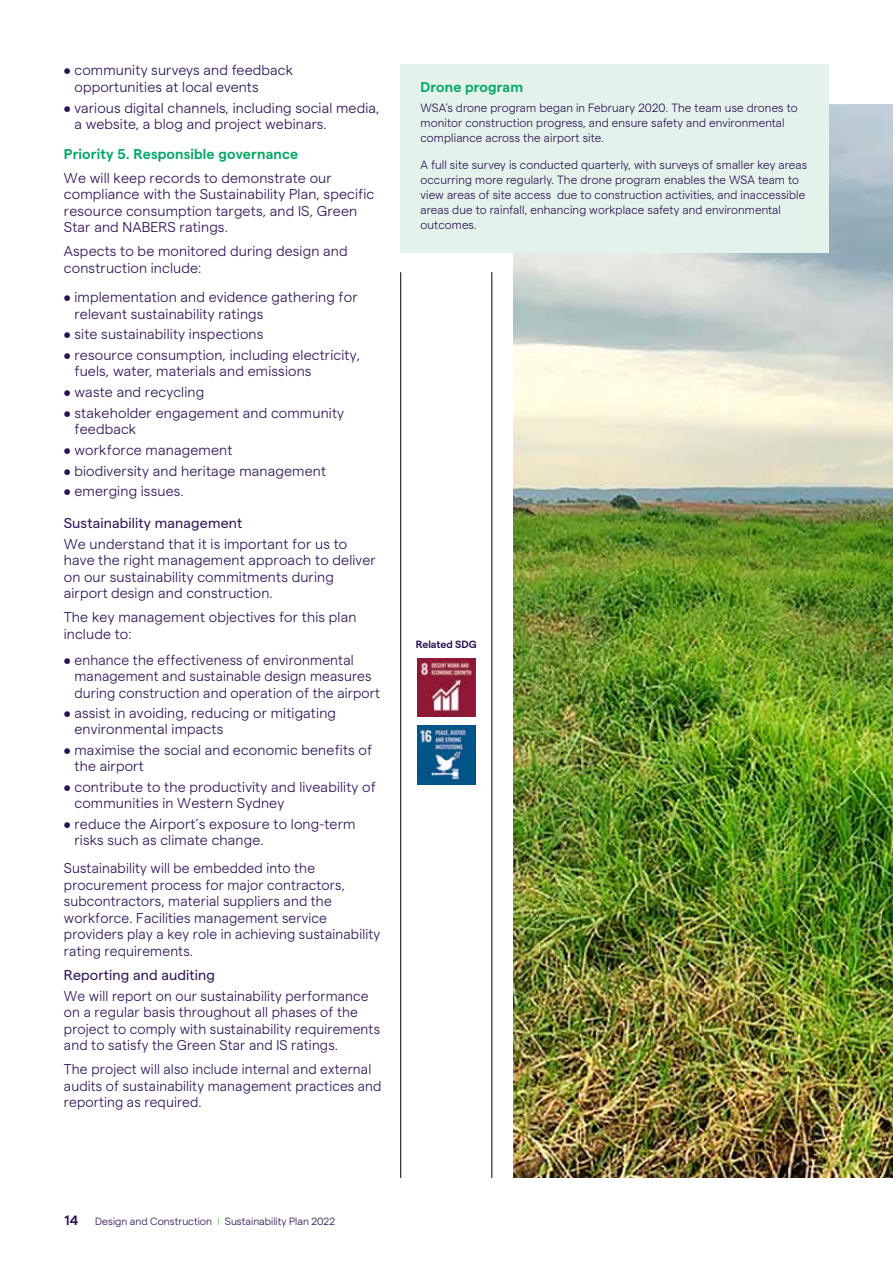
<style>
.page{position:relative;width:893px;height:1263px;background:#fff}
.page>*{position:absolute;margin:0;border:0;box-sizing:border-box;transform-origin:0 0}
.t1{font:300 14.25px/16.5px "Matter";letter-spacing:.01em;color:#2b1054}
.t2{font:14.25px "Matter";letter-spacing:.01em;color:#2b1054}
.t3{font:600 14.25px "Matter";letter-spacing:.01em;color:#00a766}
.t4{font:600 13.5px "Matter";color:#2b1054}
.t5{font:300 12px/15px "Matter";letter-spacing:.01em;color:#2b1054}
.t6{font:300 10.5px "Matter";color:#2b1054}
.t7{font:600 10.5px "Matter";color:#2b1054}
.s1{color:#65bd60}
</style>
<div class="page">
<img style="left:514px;top:104px;width:379px;height:1074px">
<hr style="left:400px;top:272px;width:1px;height:906px;background:#000">
<hr style="left:492px;top:272px;width:1px;height:906px;background:#000">
<div style="left:400px;top:64px;width:429px;height:189px;background:#e3f2ea"></div>
<img style="left:417px;top:658px;width:59px;height:59px">
<img style="left:417px;top:725px;width:59px;height:59px">
<p class="t1" style="left:74px;top:61px;width:220px;text-indent:-11px">• community surveys and feedback opportunities at local events</p>
<p class="t1" style="left:74px;top:98px;width:307px;text-indent:-11px">• various digital channels, including social media, a website, a blog and project webinars.</p>
<p class="t3" style="left:64px;top:143px;width:236px">Priority 5. Responsible governance</p>
<p class="t1" style="left:64px;top:168px;width:312px">We will keep records to demonstrate our compliance with the Sustainability Plan, specific resource consumption targets, and IS, Green Star and NABERS ratings.</p>
<p class="t1" style="left:64px;top:242px;width:285px">Aspects to be monitored during design and construction include:</p>
<p class="t1" style="left:74px;top:288px;width:285px;text-indent:-11px">• implementation and evidence gathering for relevant sustainability ratings</p>
<p class="t1" style="left:64px;top:325px;width:201px">• site sustainability inspections</p>
<p class="t1" style="left:74px;top:346px;width:287px;text-indent:-11px">• resource consumption, including electricity, fuels, water, materials and emissions</p>
<p class="t1" style="left:64px;top:383px;width:142px">• waste and recycling</p>
<p class="t1" style="left:74px;top:404px;width:271px;text-indent:-11px">• stakeholder engagement and community feedback</p>
<p class="t1" style="left:64px;top:440px;width:170px">• workforce management</p>
<p class="t1" style="left:64px;top:461px;width:264px">• biodiversity and heritage management</p>
<p class="t1" style="left:64px;top:482px;width:122px">• emerging issues.</p>
<p class="t2" style="left:64px;top:512px;width:180px">Sustainability management</p>
<p class="t1" style="left:64px;top:534px;width:314px">We understand that it is important for us to have the right management approach to deliver on our sustainability commitments during airport design and construction.</p>
<p class="t1" style="left:64px;top:608px;width:294px">The key management objectives for this plan include to:</p>
<p class="t1" style="left:74px;top:650px;width:307px;text-indent:-11px">• enhance the effectiveness of environmental management and sustainable design measures during construction and operation of the airport</p>
<p class="t1" style="left:74px;top:704px;width:263px;text-indent:-11px">• assist in avoiding, reducing or mitigating environmental impacts</p>
<p class="t1" style="left:74px;top:741px;width:299px;text-indent:-11px">• maximise the social and economic benefits of the airport</p>
<p class="t1" style="left:74px;top:778px;width:303px;text-indent:-11px">• contribute to the productivity and liveability of communities in Western Sydney</p>
<p class="t1" style="left:74px;top:815px;width:283px;text-indent:-11px">• reduce the Airport’s exposure to long-term risks such as climate change.</p>
<p class="t1" style="left:64px;top:859px;width:318px">Sustainability will be embedded into the procurement process for major contractors, subcontractors, material suppliers and the workforce. Facilities management service providers play a key role in achieving sustainability rating requirements.</p>
<p class="t2" style="left:64px;top:964px;width:153px">Reporting and auditing</p>
<p class="t1" style="left:64px;top:986px;width:318px">We will report on our sustainability performance on a regular basis throughout all phases of the project to comply with sustainability requirements and to satisfy the Green Star and IS ratings.</p>
<p class="t1" style="left:64px;top:1060px;width:319px">The project will also include internal and external audits of sustainability management practices and reporting as required.</p>
<p class="t3" style="left:420px;top:77px;width:104px">Drone program</p>
<p class="t5" style="left:420px;top:99px;width:379px">WSA’s drone program began in February 2020. The team use drones to monitor construction progress, and ensure safety and environmental compliance across the airport site.</p>
<p class="t5" style="left:420px;top:157px;width:388px">A full site survey is conducted quarterly, with surveys of smaller key areas occurring more regularly. The drone program enables the WSA team to view areas of site access due to construction activities, and inaccessible areas due to rainfall, enhancing workplace safety and environmental outcomes.</p>
<p class="t7" style="left:416px;top:636px;width:62px">Related SDG</p>
<p class="t4" style="left:65px;top:1210px;width:15px">14</p>
<p class="t6" style="left:95px;top:1213px;width:241px">Design and Construction <span class="s1">I</span> Sustainability Plan 2022</p>
</div>
